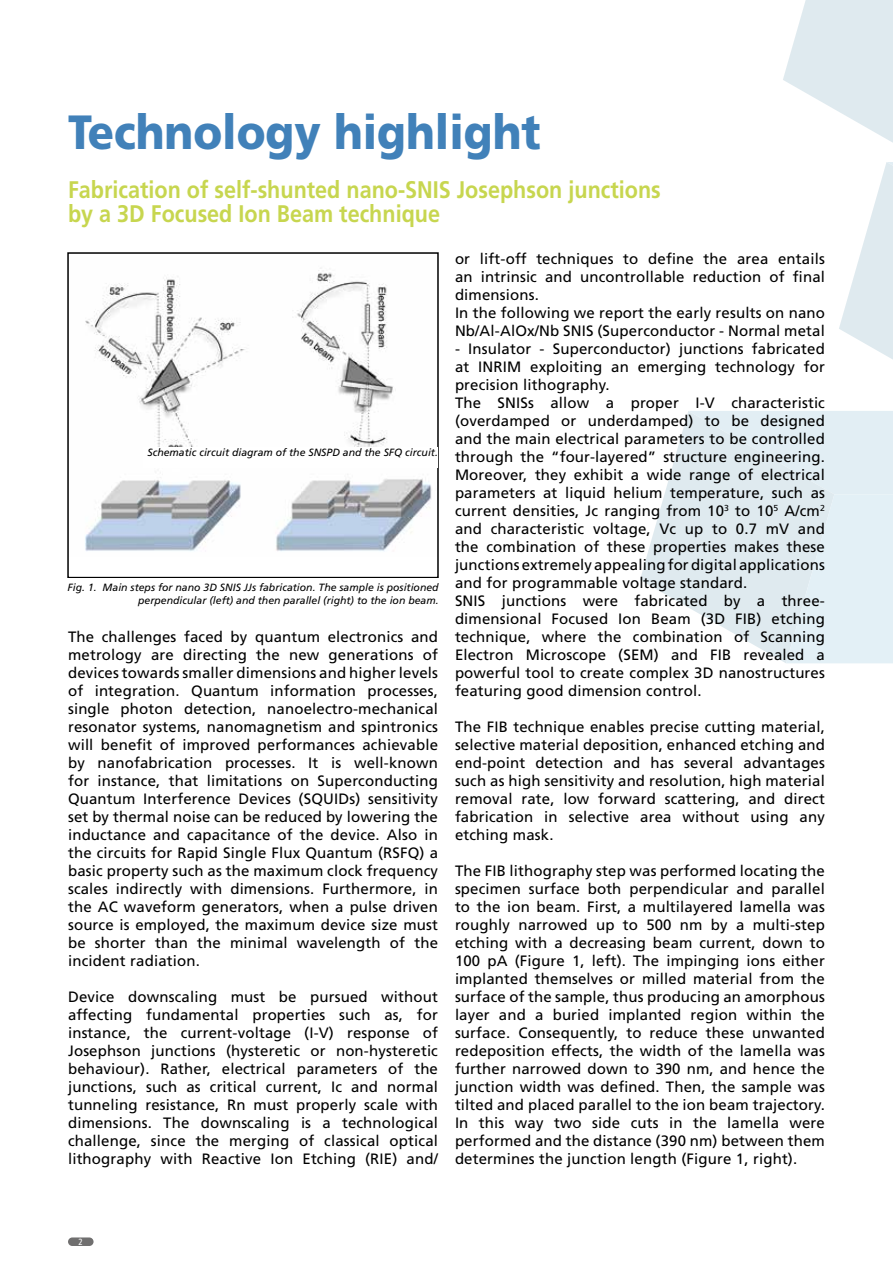
<style>
.page{position:relative;width:893px;height:1263px;background:#fff}
.page>*{position:absolute;margin:0;border:0;box-sizing:border-box;transform-origin:0 0}
.t1{font:900 48px "Frutiger";color:#4181b9;scale:.9 1}
.t2{font:700 24px/24px "Frutiger";color:#c7d64f;scale:.9 1}
.t3{font:15px/18px "Frutiger";letter-spacing:.01em;color:#000;text-align:justify}
.t4{font:italic 10.5px/12.6px "Frutiger";color:#000;text-align:right}
.t5{font:condensed 9px "Frutiger";color:#fff}
</style>
<div class="page">
<svg style="left:640px;top:413px;width:146px;height:250px;fill:#dfeaef"></svg>
<svg style="left:688px;top:70px;width:98px;height:424px"></svg>
<svg style="left:786px;top:0;width:107px;height:663px;fill:#e3f0f6"></svg>
<div style="left:68px;top:1237px;width:26px;height:9px;background:#706f6f;border-radius:4px"></div>
<img style="left:85px;top:268px;width:347px;height:283px">
<div style="left:67px;top:252px;width:372px;height:326px;border:2px solid #000"></div>
<div style="left:144px;top:448px;width:294px;height:20px;background:#fff"></div>
<h1 class="t1" style="left:68px;top:103px;width:527px">Technology highlight</h1>
<h2 class="t2" style="left:68px;top:178px;width:660px">Fabrication of self-shunted nano-SNIS Josephson junctions by a 3D Focused Ion Beam technique</h2>
<p class="t4" style="left:147px;top:446px;width:292px">Schematic circuit diagram of the SNSPD and the SFQ circuit.</p>
<p class="t4" style="left:68px;top:582px;width:373px">Fig. 1. Main steps for nano 3D SNIS JJs fabrication. The sample is positioned perpendicular (left) and then parallel (right) to the ion beam.</p>
<p class="t3" style="left:68px;top:628px;width:371px">The challenges faced by quantum electronics and metrology are directing the new generations of devices towards smaller dimensions and higher levels of integration. Quantum information processes, single photon detection, nanoelectro-mechanical resonator systems, nanomagnetism and spintronics will benefit of improved performances achievable by nanofabrication processes. It is well-known for instance, that limitations on Superconducting Quantum Interference Devices (SQUIDs) sensitivity set by thermal noise can be reduced by lowering the inductance and capacitance of the device. Also in the circuits for Rapid Single Flux Quantum (RSFQ) a basic property such as the maximum clock frequency scales indirectly with dimensions. Furthermore, in the AC waveform generators, when a pulse driven source is employed, the maximum device size must be shorter than the minimal wavelength of the incident radiation.</p>
<p class="t3" style="left:68px;top:988px;width:371px">Device downscaling must be pursued without affecting fundamental properties such as, for instance, the current-voltage (I-V) response of Josephson junctions (hysteretic or non-hysteretic behaviour). Rather, electrical parameters of the junctions, such as critical current, Ic and normal tunneling resistance, Rn must properly scale with dimensions. The downscaling is a technological challenge, since the merging of classical optical lithography with Reactive Ion Etching (RIE) and/</p>
<p class="t3" style="left:455px;top:250px;width:371px;text-align:left">or lift-off techniques to define the area entails an intrinsic and uncontrollable reduction of final dimensions.<br>In the following we report the early results on nano Nb/Al-AlOx/Nb SNIS (Superconductor - Normal metal</p>
<p class="t3" style="left:455px;top:340px;width:371px;text-align:left">- Insulator - Superconductor) junctions fabricated at INRIM exploiting an emerging technology for precision lithography.<br>The SNISs allow a proper I-V characteristic (overdamped or underdamped) to be designed and the main electrical parameters to be controlled through the “four-layered” structure engineering.<br>Moreover, they exhibit a wide range of electrical parameters at liquid helium temperature, such as current densities, Jc ranging from 10<sup>3</sup> to 10<sup>5</sup> A/cm<sup>2 </sup>and characteristic voltage, Vc up to 0.7 mV and the combination of these properties makes these junctions extremely appealing for digital applications and for programmable voltage standard.<br>SNIS junctions were fabricated by a three&shy;dimensional Focused Ion Beam (3D FIB) etching technique, where the combination of Scanning Electron Microscope (SEM) and FIB revealed a powerful tool to create complex 3D nanostructures featuring good dimension control.</p>
<p class="t3" style="left:455px;top:718px;width:371px">The FIB technique enables precise cutting material, selective material deposition, enhanced etching and end-point detection and has several advantages such as high sensitivity and resolution, high material removal rate, low forward scattering, and direct fabrication in selective area without using any etching mask.</p>
<p class="t3" style="left:455px;top:862px;width:371px">The FIB lithography step was performed locating the specimen surface both perpendicular and parallel to the ion beam. First, a multilayered lamella was roughly narrowed up to 500 nm by a multi-step etching with a decreasing beam current, down to 100 pA (Figure 1, left). The impinging ions either implanted themselves or milled material from the surface of the sample, thus producing an amorphous layer and a buried implanted region within the surface. Consequently, to reduce these unwanted redeposition effects, the width of the lamella was further narrowed down to 390 nm, and hence the junction width was defined. Then, the sample was tilted and placed parallel to the ion beam trajectory.<br>In this way two side cuts in the lamella were performed and the distance (390 nm) between them determines the junction length (Figure 1, right).</p>
<p class="t5" style="left:79px;top:1236px;width:6px">2</p>
</div>
